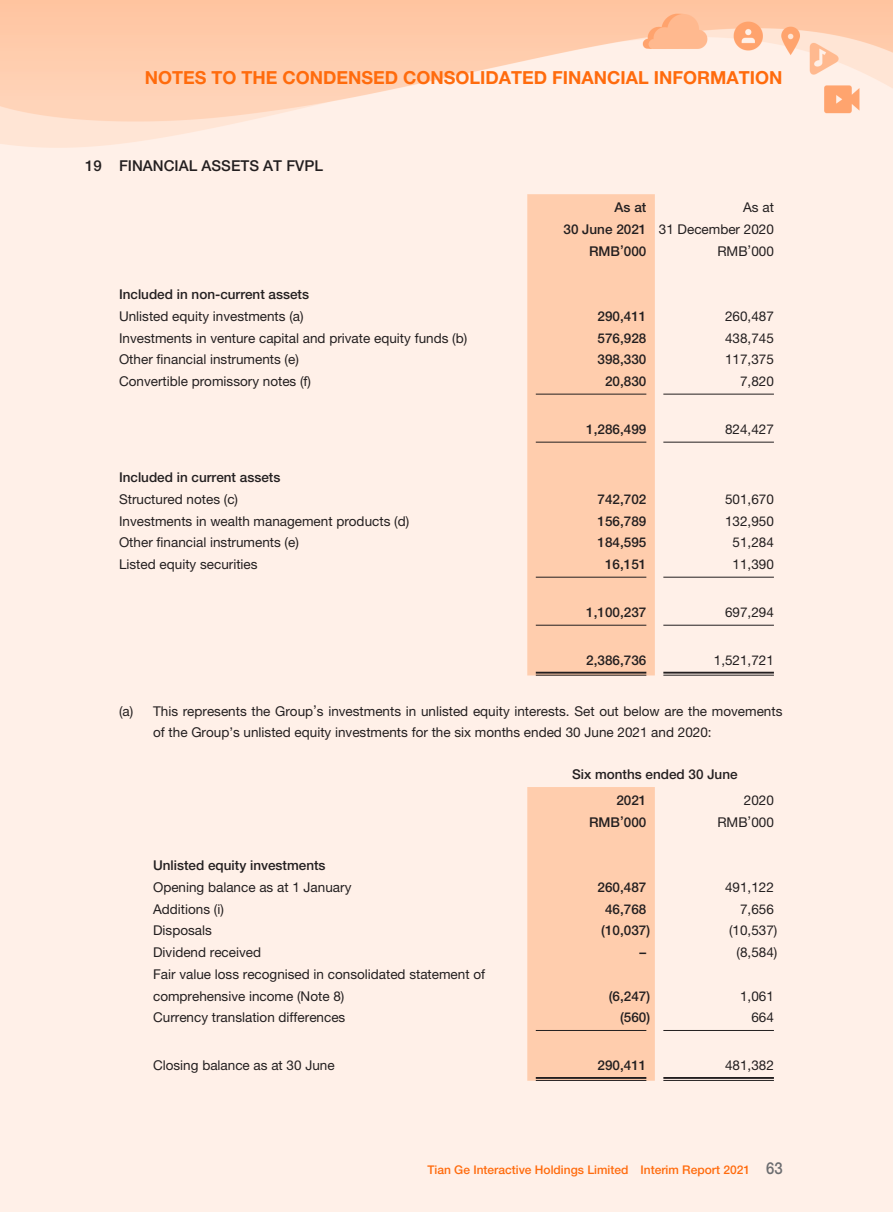
<style>
.page{position:relative;width:893px;height:1212px;background:#fff}
.page>*{position:absolute;margin:0;border:0;box-sizing:border-box;transform-origin:0 0}
.t1{font:700 18px "Helvetica Neue LT Std";color:#ff6b0d}
.t2{font:500 15px "Helvetica Neue LT Std";color:#231f20}
.t3{font:13.5px/21.8px "Helvetica Neue LT Std";color:#231f20}
.t4{font:500 13.5px/21.8px "Helvetica Neue LT Std";color:#231f20;text-align:right}
.t5{font:500 12px "Helvetica Neue LT Std";color:#ff6b0d}
.s1{font-size:16.5px;color:#6c6d70}
</style>
<div class="page">
<div style="left:527px;top:194px;width:128px;height:481px;background:#ffcdad"></div>
<hr style="left:536px;top:394px;width:110px;height:1px;background:#231f20">
<hr style="left:663px;top:394px;width:111px;height:1px;background:#231f20">
<hr style="left:536px;top:442px;width:110px;height:1px;background:#231f20">
<hr style="left:663px;top:442px;width:111px;height:1px;background:#231f20">
<hr style="left:536px;top:577px;width:110px;height:1px;background:#231f20">
<hr style="left:663px;top:577px;width:111px;height:1px;background:#231f20">
<hr style="left:536px;top:625px;width:110px;height:1px;background:#231f20">
<hr style="left:663px;top:625px;width:111px;height:1px;background:#231f20">
<hr style="left:536px;top:672px;width:110px;height:2px;background:#231f20">
<hr style="left:536px;top:675px;width:110px;height:1px;background:#231f20">
<hr style="left:663px;top:672px;width:111px;height:2px;background:#231f20">
<hr style="left:663px;top:675px;width:111px;height:1px;background:#231f20">
<div style="left:527px;top:787px;width:128px;height:294px;background:#ffcdad"></div>
<hr style="left:536px;top:1030px;width:110px;height:1px;background:#231f20">
<hr style="left:663px;top:1030px;width:111px;height:1px;background:#231f20">
<hr style="left:536px;top:1077px;width:110px;height:2px;background:#231f20">
<hr style="left:536px;top:1080px;width:110px;height:1px;background:#231f20">
<hr style="left:663px;top:1077px;width:111px;height:2px;background:#231f20">
<hr style="left:663px;top:1080px;width:111px;height:1px;background:#231f20">
<h1 class="t1" style="left:145px;top:67px;width:639px">NOTES TO THE CONDENSED CONSOLIDATED FINANCIAL INFORMATION</h1>
<p class="t2" style="left:85px;top:156px;width:239px">19 FINANCIAL ASSETS AT FVPL</p>
<p class="t4" style="left:564px;top:196px;width:84px">As at<br>30 June 2021</p>
<p class="t3" style="left:659px;top:196px;width:117px;text-align:right">As at<br>31 December 2020</p>
<p class="t4" style="left:589px;top:240px;width:59px">RMB’000</p>
<p class="t3" style="left:717px;top:240px;width:58px">RMB’000</p>
<p class="t4" style="left:119px;top:283px;width:192px">Included in non-current assets</p>
<p class="t3" style="left:119px;top:305px;width:186px">Unlisted equity investments (a)</p>
<p class="t4" style="left:598px;top:305px;width:50px">290,411</p>
<p class="t3" style="left:725px;top:305px;width:50px">260,487</p>
<p class="t3" style="left:119px;top:327px;width:350px">Investments in venture capital and private equity funds (b)</p>
<p class="t4" style="left:598px;top:327px;width:50px">576,928</p>
<p class="t3" style="left:725px;top:327px;width:50px">438,745</p>
<p class="t3" style="left:119px;top:348px;width:181px">Other financial instruments (e)</p>
<p class="t4" style="left:598px;top:348px;width:50px">398,330</p>
<p class="t3" style="left:725px;top:348px;width:50px">117,375</p>
<p class="t3" style="left:119px;top:370px;width:194px">Convertible promissory notes (f)</p>
<p class="t4" style="left:605px;top:370px;width:43px">20,830</p>
<p class="t3" style="left:740px;top:370px;width:35px">7,820</p>
<p class="t4" style="left:586px;top:418px;width:62px">1,286,499</p>
<p class="t3" style="left:725px;top:418px;width:50px">824,427</p>
<p class="t4" style="left:119px;top:466px;width:163px">Included in current assets</p>
<p class="t3" style="left:119px;top:488px;width:121px">Structured notes (c)</p>
<p class="t4" style="left:598px;top:488px;width:50px">742,702</p>
<p class="t3" style="left:725px;top:488px;width:50px">501,670</p>
<p class="t3" style="left:119px;top:510px;width:292px">Investments in wealth management products (d)</p>
<p class="t4" style="left:598px;top:510px;width:50px">156,789</p>
<p class="t3" style="left:725px;top:510px;width:50px">132,950</p>
<p class="t3" style="left:119px;top:531px;width:181px">Other financial instruments (e)</p>
<p class="t4" style="left:598px;top:531px;width:50px">184,595</p>
<p class="t3" style="left:733px;top:531px;width:43px">51,284</p>
<p class="t3" style="left:119px;top:553px;width:140px">Listed equity securities</p>
<p class="t4" style="left:605px;top:553px;width:43px">16,151</p>
<p class="t3" style="left:733px;top:553px;width:43px">11,390</p>
<p class="t4" style="left:586px;top:601px;width:62px">1,100,237</p>
<p class="t3" style="left:725px;top:601px;width:50px">697,294</p>
<p class="t4" style="left:586px;top:649px;width:62px">2,386,736</p>
<p class="t3" style="left:714px;top:649px;width:62px">1,521,721</p>
<p class="t3" style="left:153px;top:700px;width:631px;text-indent:-34px">(a) This represents the Group’s investments in unlisted equity interests. Set out below are the movements of the Group’s unlisted equity investments for the six months ended 30 June 2021 and 2020:</p>
<p class="t4" style="left:616px;top:760px;width:123px;line-height:26.2px;text-align:left;text-indent:-44px">Six months ended 30 June<br>2021</p>
<p class="t3" style="left:744px;top:789px;width:32px">2020</p>
<p class="t4" style="left:589px;top:811px;width:59px">RMB’000</p>
<p class="t3" style="left:717px;top:811px;width:58px">RMB’000</p>
<p class="t4" style="left:153px;top:854px;width:174px">Unlisted equity investments</p>
<p class="t3" style="left:153px;top:876px;width:200px">Opening balance as at 1 January</p>
<p class="t4" style="left:598px;top:876px;width:50px">260,487</p>
<p class="t3" style="left:725px;top:876px;width:50px">491,122</p>
<p class="t3" style="left:153px;top:898px;width:72px">Additions (i)</p>
<p class="t4" style="left:605px;top:898px;width:43px">46,768</p>
<p class="t3" style="left:740px;top:898px;width:35px">7,656</p>
<p class="t3" style="left:153px;top:919px;width:60px">Disposals</p>
<p class="t4" style="left:601px;top:919px;width:50px">(10,037)</p>
<p class="t3" style="left:729px;top:919px;width:50px">(10,537)</p>
<p class="t3" style="left:153px;top:941px;width:110px">Dividend received</p>
<p class="t4" style="left:640px;top:941px;width:8px">–</p>
<p class="t3" style="left:737px;top:941px;width:42px">(8,584)</p>
<p class="t3" style="left:153px;top:963px;width:334px">Fair value loss recognised in consolidated statement of comprehensive income (Note 8)</p>
<p class="t4" style="left:609px;top:985px;width:43px">(6,247)</p>
<p class="t3" style="left:740px;top:985px;width:35px">1,061</p>
<p class="t3" style="left:153px;top:1006px;width:194px">Currency translation differences</p>
<p class="t4" style="left:620px;top:1006px;width:32px">(560)</p>
<p class="t3" style="left:751px;top:1006px;width:24px">664</p>
<p class="t3" style="left:153px;top:1054px;width:183px">Closing balance as at 30 June</p>
<p class="t4" style="left:598px;top:1054px;width:50px">290,411</p>
<p class="t3" style="left:725px;top:1054px;width:50px">481,382</p>
<p class="t5" style="left:427px;top:1162px;width:357px">Tian Ge Interactive Holdings Limited Interim Report 2021 <span class="s1">63</span></p>
</div>
